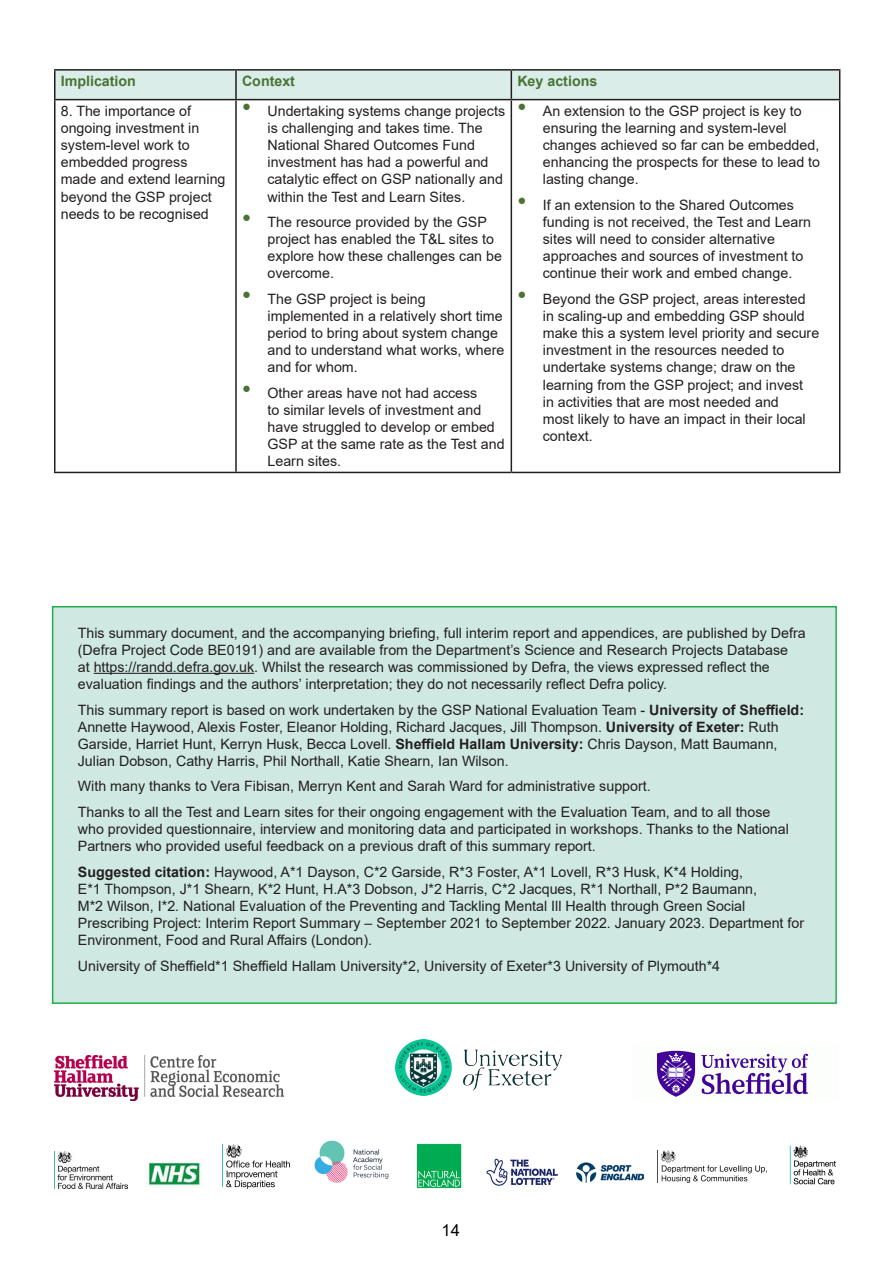
<style>
.page{position:relative;width:893px;height:1263px;background:#fff}
.page>*{position:absolute;margin:0;border:0;box-sizing:border-box;transform-origin:0 0}
.t1{font:16.5px "Arial";color:#000}
.t2{font:14.25px/17.1px "Arial";color:#231f20}
.t3{font:700 14.25px "Arial";color:#4a7335}
.s1{font-size:25.5px;color:#4a7335}
.s2{font-weight:700}
</style>
<div class="page">
<hr style="left:54px;top:69px;width:182px;height:2px;background:#231f20">
<hr style="left:54px;top:71px;width:2px;height:28px;background:#231f20">
<hr style="left:236px;top:69px;width:275px;height:2px;background:#231f20">
<hr style="left:511px;top:69px;width:329px;height:2px;background:#231f20">
<svg style="left:55px;top:70px;width:785px;height:29px;background:#d3e5e0"></svg>
<hr style="left:54px;top:99px;width:182px;height:1px;background:#231f20">
<hr style="left:54px;top:100px;width:2px;height:372px;background:#231f20">
<hr style="left:236px;top:99px;width:275px;height:1px;background:#231f20">
<hr style="left:235px;top:100px;width:2px;height:372px;background:#231f20">
<hr style="left:511px;top:99px;width:329px;height:1px;background:#231f20">
<hr style="left:511px;top:100px;width:1px;height:372px;background:#231f20">
<hr style="left:839px;top:100px;width:1px;height:372px;background:#231f20">
<hr style="left:54px;top:472px;width:182px;height:1px;background:#231f20">
<hr style="left:236px;top:472px;width:275px;height:1px;background:#231f20">
<hr style="left:511px;top:472px;width:329px;height:1px;background:#231f20">
<div style="left:53px;top:607px;width:783px;height:396px;background:#cfe9e2"></div>
<div style="left:52px;top:606px;width:785px;height:398px;border:2px solid #20ae4c"></div>
<hr style="left:94px;top:673px;width:160px;height:1px;background:#231f20">
<img style="left:54px;top:1055px;width:230px;height:46px">
<img style="left:657px;top:1050px;width:152px;height:47px">
<img style="left:396px;top:1039px;width:166px;height:57px">
<img style="left:147px;top:1162px;width:54px;height:25px">
<img style="left:54px;top:1151px;width:73px;height:38px">
<img style="left:222px;top:1145px;width:68px;height:44px">
<img style="left:315px;top:1140px;width:74px;height:43px">
<img style="left:486px;top:1158px;width:72px;height:28px">
<img style="left:416px;top:1143px;width:46px;height:46px">
<img style="left:576px;top:1162px;width:68px;height:21px">
<img style="left:660px;top:1150px;width:107px;height:33px">
<img style="left:789px;top:1145px;width:47px;height:40px">
<p class="t3" style="left:61px;top:76px;width:77px">Implication</p>
<p class="t3" style="left:242px;top:76px;width:55px">Context</p>
<p class="t3" style="left:517px;top:76px;width:81px">Key actions</p>
<p class="t2" style="left:61px;top:102px;width:166px">8. The importance of ongoing investment in system-level work to embedded progress made and extend learning beyond the GSP project needs to be recognised</p>
<p class="t2" style="left:267px;top:102px;width:239px;text-indent:-26px"><span class="s1">•</span> Undertaking systems change projects is challenging and takes time. The National Shared Outcomes Fund investment has had a powerful and catalytic effect on GSP nationally and within the Test and Learn Sites.</p>
<p class="t2" style="left:543px;top:102px;width:279px;text-indent:-26px"><span class="s1">•</span> An extension to the GSP project is key to ensuring the learning and system-level changes achieved so far can be embedded, enhancing the prospects for these to lead to lasting change.</p>
<p class="t2" style="left:543px;top:196px;width:270px;text-indent:-26px"><span class="s1">•</span> If an extension to the Shared Outcomes funding is not received, the Test and Learn sites will need to consider alternative approaches and sources of investment to continue their work and embed change.</p>
<p class="t2" style="left:543px;top:290px;width:278px;text-indent:-26px"><span class="s1">•</span> Beyond the GSP project, areas interested in scaling-up and embedding GSP should make this a system level priority and secure investment in the resources needed to undertake systems change; draw on the learning from the GSP project; and invest<br>in activities that are most needed and<br>most likely to have an impact in their local context.</p>
<p class="t2" style="left:267px;top:213px;width:236px;text-indent:-26px"><span class="s1">•</span> The resource provided by the GSP project has enabled the T&amp;L sites to explore how these challenges can be overcome.</p>
<p class="t2" style="left:267px;top:290px;width:238px;text-indent:-26px"><span class="s1">•</span> The GSP project is being implemented in a relatively short time period to bring about system change and to understand what works, where and for whom.</p>
<p class="t2" style="left:267px;top:384px;width:239px;text-indent:-26px"><span class="s1">•</span> Other areas have not had access<br>to similar levels of investment and have struggled to develop or embed<br>GSP at the same rate as the Test and<br>Learn sites.</p>
<p class="t2" style="left:78px;top:624px;width:729px">This summary document, and the accompanying briefing, full interim report and appendices, are published by Defra (Defra Project Code BE0191) and are available from the Department’s Science and Research Projects Database<br>at https://randd.defra.gov.uk. Whilst the research was commissioned by Defra, the views expressed reflect the evaluation findings and the authors’ interpretation; they do not necessarily reflect Defra policy.</p>
<p class="t2" style="left:78px;top:701px;width:728px">This summary report is based on work undertaken by the GSP National Evaluation Team - <span class="s2">University of Sheffield:<br></span>Annette Haywood, Alexis Foster, Eleanor Holding, Richard Jacques, Jill Thompson. <span class="s2">University of Exeter:</span> Ruth Garside, Harriet Hunt, Kerryn Husk, Becca Lovell. <span class="s2">Sheffield Hallam University:</span> Chris Dayson, Matt Baumann, Julian Dobson, Cathy Harris, Phil Northall, Katie Shearn, Ian Wilson.</p>
<p class="t2" style="left:78px;top:773px;width:694px;line-height:25.7px">With many thanks to Vera Fibisan, Merryn Kent and Sarah Ward for administrative support.<br>Thanks to all the Test and Learn sites for their ongoing engagement with the Evaluation Team, and to all those</p>
<p class="t2" style="left:78px;top:820px;width:713px">who provided questionnaire, interview and monitoring data and participated in workshops. Thanks to the National<br>Partners who provided useful feedback on a previous draft of this summary report.</p>
<p class="t2" style="left:78px;top:863px;width:728px"><span class="s2">Suggested citation:</span> Haywood, A*1 Dayson, C*2 Garside, R*3 Foster, A*1 Lovell, R*3 Husk, K*4 Holding,<br>E*1 Thompson, J*1 Shearn, K*2 Hunt, H.A*3 Dobson, J*2 Harris, C*2 Jacques, R*1 Northall, P*2 Baumann,<br>M*2 Wilson, I*2. National Evaluation of the Preventing and Tackling Mental Ill Health through Green Social Prescribing Project: Interim Report Summary – September 2021 to September 2022. January 2023. Department for Environment, Food and Rural Affairs (London).</p>
<p class="t2" style="left:78px;top:957px;width:644px">University of Sheffield*1 Sheffield Hallam University*2, University of Exeter*3 University of Plymouth*4</p>
<p class="t1" style="left:442px;top:1224px;width:20px">14</p>
</div>
